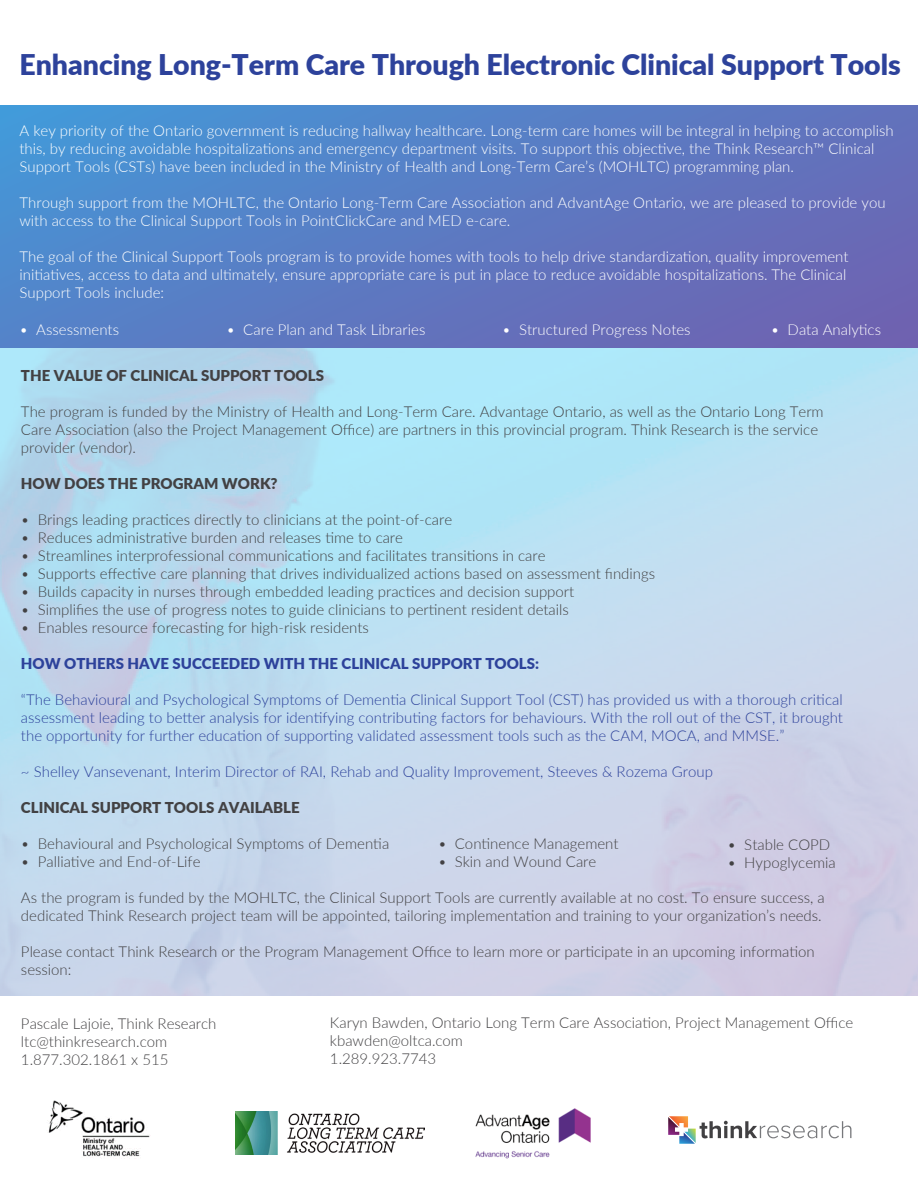
<style>
.page{position:relative;width:918px;height:1188px;background:#fff}
.page>*{position:absolute;margin:0;border:0;box-sizing:border-box;transform-origin:0 0}
.t1{font:900 28.5px "Lato";color:#2d429b}
.t2{font:300 15px/18px "Lato";color:#424143}
.t3{font:300 15px/18px "Lato";color:#fff}
.t4{font:300 15px/18px "Lato";color:#2d429b;text-align:justify}
.t5{font:900 15px "Lato";color:#424143}
.t6{font:900 15px "Lato";color:#2d429b}
</style>
<div class="page">
<img style="left:47px;top:1100px;width:103px;height:59px">
<img style="left:475px;top:1108px;width:116px;height:51px">
<img style="left:235px;top:1111px;width:190px;height:43px">
<div style="left:0;top:105px;width:918px;height:243px;background:linear-gradient(to right,#4c8ed1,#6a68b5)"></div>
<svg style="left:668px;top:1116px;width:183px;height:28px"></svg>
<h1 class="t1" style="left:20px;top:43px;width:883px">Enhancing Long-Term Care Through Electronic Clinical Support Tools</h1>
<p class="t3" style="left:19px;top:121px;width:876px">A key priority of the Ontario government is reducing hallway healthcare. Long-term care homes will be integral in helping to accomplish this, by reducing avoidable hospitalizations and emergency department visits. To support this objective, the Think Research™ Clinical<br>Support Tools (CSTs) have been included in the Ministry of Health and Long-Term Care’s (MOHLTC) programming plan.</p>
<p class="t3" style="left:19px;top:193px;width:868px">Through support from the MOHLTC, the Ontario Long-Term Care Association and AdvantAge Ontario, we are pleased to provide you with access to the Clinical Support Tools in PointClickCare and MED e-care.</p>
<p class="t3" style="left:19px;top:247px;width:831px">The goal of the Clinical Support Tools program is to provide homes with tools to help drive standardization, quality improvement initiatives, access to data and ultimately, ensure appropriate care is put in place to reduce avoidable hospitalizations. The Clinical<br>Support Tools include:</p>
<p class="t3" style="left:20px;top:320px;width:101px">• Assessments</p>
<p class="t3" style="left:226px;top:320px;width:200px">• Care Plan and Task Libraries</p>
<p class="t3" style="left:502px;top:320px;width:190px">• Structured Progress Notes</p>
<p class="t3" style="left:771px;top:320px;width:112px">• Data Analytics</p>
<p class="t5" style="left:21px;top:364px;width:305px">THE VALUE OF CLINICAL SUPPORT TOOLS</p>
<p class="t2" style="left:21px;top:402px;width:804px">The program is funded by the Ministry of Health and Long-Term Care. Advantage Ontario, as well as the Ontario Long Term<br>Care Association (also the Project Management Office) are partners in this provincial program. Think Research is the service provider (vendor).</p>
<p class="t5" style="left:21px;top:472px;width:258px">HOW DOES THE PROGRAM WORK?</p>
<p class="t2" style="left:21px;top:510px;width:433px">• Brings leading practices directly to clinicians at the point-of-care</p>
<p class="t2" style="left:21px;top:528px;width:384px">• Reduces administrative burden and releases time to care</p>
<p class="t2" style="left:21px;top:546px;width:526px">• Streamlines interprofessional communications and facilitates transitions in care</p>
<p class="t2" style="left:21px;top:564px;width:636px">• Supports effective care planning that drives individualized actions based on assessment findings</p>
<p class="t2" style="left:21px;top:582px;width:555px">• Builds capacity in nurses through embedded leading practices and decision support</p>
<p class="t2" style="left:21px;top:600px;width:549px">• Simplifies the use of progress notes to guide clinicians to pertinent resident details</p>
<p class="t2" style="left:21px;top:618px;width:349px">• Enables resource forecasting for high-risk residents</p>
<p class="t6" style="left:21px;top:652px;width:520px">HOW OTHERS HAVE SUCCEEDED WITH THE CLINICAL SUPPORT TOOLS:</p>
<p class="t4" style="left:21px;top:690px;width:824px">“The Behavioural and Psychological Symptoms of Dementia Clinical Support Tool (CST) has provided us with a thorough critical assessment leading to better analysis for identifying contributing factors for behaviours. With the roll out of the CST, it brought the opportunity for further education of supporting validated assessment tools such as the CAM, MOCA, and MMSE.”</p>
<p class="t4" style="left:21px;top:762px;width:694px">~ Shelley Vansevenant, Interim Director of RAI, Rehab and Quality Improvement, Steeves &amp; Rozema Group</p>
<p class="t5" style="left:21px;top:796px;width:280px">CLINICAL SUPPORT TOOLS AVAILABLE</p>
<p class="t2" style="left:21px;top:834px;width:370px">• Behavioural and Psychological Symptoms of Dementia</p>
<p class="t2" style="left:21px;top:852px;width:181px">• Palliative and End-of-Life</p>
<p class="t2" style="left:21px;top:888px;width:805px">As the program is funded by the MOHLTC, the Clinical Support Tools are currently available at no cost. To ensure success, a dedicated Think Research project team will be appointed, tailoring implementation and training to your organization’s needs.</p>
<p class="t2" style="left:21px;top:942px;width:795px">Please contact Think Research or the Program Management Office to learn more or participate in an upcoming information session:</p>
<p class="t2" style="left:438px;top:834px;width:182px">• Continence Management</p>
<p class="t2" style="left:438px;top:852px;width:160px">• Skin and Wound Care</p>
<p class="t2" style="left:727px;top:835px;width:104px">• Stable COPD</p>
<p class="t2" style="left:727px;top:853px;width:110px">• Hypoglycemia</p>
<p class="t2" style="left:21px;top:1014px;width:197px">Pascale Lajoie, Think Research ltc@thinkresearch.com<br>1.877.302.1861 x 515</p>
<p class="t2" style="left:330px;top:1013px;width:525px">Karyn Bawden, Ontario Long Term Care Association, Project Management Office kbawden@oltca.com<br>1.289.923.7743</p>
</div>
